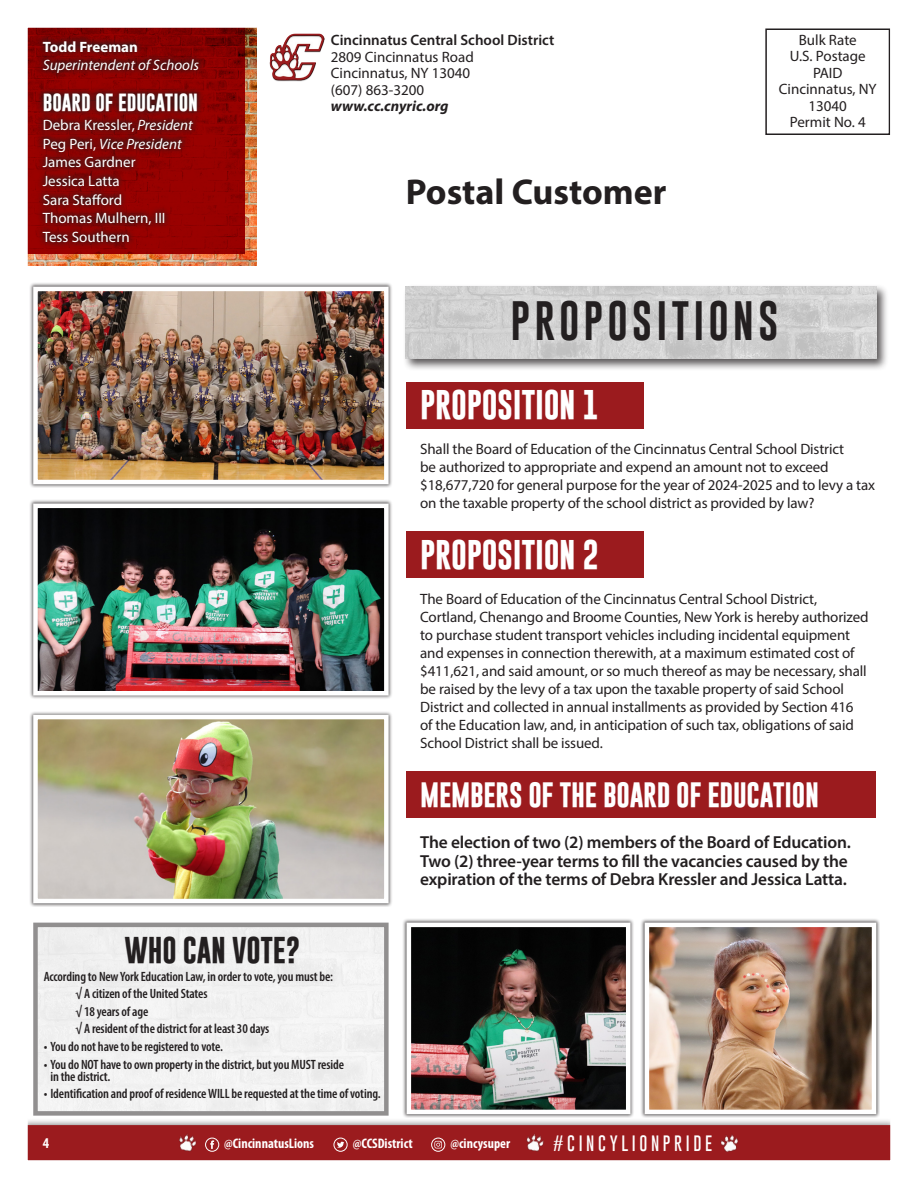
<style>
.page{position:relative;width:918px;height:1188px;background:#fff}
.page>*{position:absolute;margin:0;border:0;box-sizing:border-box;transform-origin:0 0}
.t1{font:40.5px "Gobold";letter-spacing:.1em;color:#231f20}
.t2{font:700 36px "Myriad Pro";color:#231f20}
.t3{font:700 30px "Gobold";letter-spacing:-.01em;color:#fff}
.t4{font:700 27px "Gobold";letter-spacing:-.01em;color:#231f20}
.t5{font:700 25.5px "Gobold";letter-spacing:-.01em;color:#fff}
.t6{font:700 18px "Gobold";color:#fff}
.t7{font:600 17.4px/18.8px "Myriad Pro";letter-spacing:-.01em;color:#231f20}
.t8{font:100 16.2px "Gobold";letter-spacing:.225em;color:#fff}
.t9{font:15px/18px "Myriad Pro";letter-spacing:-.01em;color:#231f20}
.t10{font:15px/18.6px "Myriad Pro";color:#fff}
.t11{font:600 15px "Myriad Pro";color:#231f20}
.t12{font:italic 15px "Myriad Pro";color:#fff}
.t13{font:italic 700 15px "Myriad Pro";color:#231f20}
.t14{font:700 15px "Myriad Pro";color:#fff}
.t15{font:700 condensed 15px "Myriad Pro";color:#fff}
.t16{font:700 condensed 13.95px "Myriad Pro";color:#fff}
.t17{font:600 condensed 13.5px/12px "Myriad Pro";letter-spacing:-.01em;color:#231f20}
.s1{font-style:italic}
</style>
<div class="page">
<img style="left:27px;top:27px;width:864px;height:1134px">
<p class="t14" style="left:43px;top:37px;width:97px">Todd Freeman</p>
<p class="t12" style="left:43px;top:56px;width:158px">Superintendent of Schools</p>
<p class="t6" style="left:43px;top:91px;width:157px">BOARD OF EDUCATION</p>
<p class="t10" style="left:43px;top:115px;width:152px">Debra Kressler, <span class="s1">President<br></span>Peg Peri, <span class="s1">Vice President<br></span>James Gardner<br>Jessica Latta<br>Sara Stafford<br>Thomas Mulhern, III<br>Tess Southern</p>
<p class="t11" style="left:331px;top:31px;width:225px">Cincinnatus Central School District</p>
<p class="t9" style="left:331px;top:48px;width:144px;line-height:16.5px">2809 Cincinnatus Road<br>Cincinnatus, NY 13040 (607) 863-3200</p>
<p class="t13" style="left:331px;top:97px;width:119px">www.cc.cnyric.org</p>
<h2 class="t2" style="left:406px;top:168px;width:262px">Postal Customer</h2>
<p class="t9" style="left:779px;top:31px;width:99px;line-height:16.5px;text-align:center">Bulk Rate<br>U.S. Postage<br>PAID<br>Cincinnatus, NY<br>13040<br>Permit No. 4</p>
<p class="t1" style="left:511px;top:295px;width:269px">PROPOSITIONS</p>
<p class="t3" style="left:420px;top:385px;width:180px">PROPOSITION 1</p>
<p class="t9" style="left:420px;top:440px;width:456px">Shall the Board of Education of the Cincinnatus Central School District<br>be authorized to appropriate and expend an amount not to exceed $18,677,720 for general purpose for the year of 2024-2025 and to levy a tax on the taxable property of the school district as provided by law?</p>
<p class="t3" style="left:420px;top:535px;width:180px">PROPOSITION 2</p>
<p class="t9" style="left:420px;top:590px;width:450px">The Board of Education of the Cincinnatus Central School District, Cortland, Chenango and Broome Counties, New York is hereby authorized to purchase student transport vehicles including incidental equipment and expenses in connection therewith, at a maximum estimated cost of $411,621, and said amount, or so much thereof as may be necessary, shall be raised by the levy of a tax upon the taxable property of said School District and collected in annual installments as provided by Section 416 of the Education law, and, in anticipation of such tax, obligations of said School District shall be issued.</p>
<p class="t5" style="left:420px;top:778px;width:400px">MEMBERS OF THE BOARD OF EDUCATION</p>
<p class="t7" style="left:420px;top:832px;width:432px">The election of two (2) members of the Board of Education.<br>Two (2) three-year terms to fill the vacancies caused by the expiration of the terms of Debra Kressler and Jessica Latta.</p>
<p class="t4" style="left:125px;top:932px;width:177px">WHO CAN VOTE?</p>
<p class="t17" style="left:44px;top:970px;width:291px">According to New York Education Law, in order to vote, you must be:</p>
<p class="t17" style="left:75px;top:987px;width:134px">√ A citizen of the United States</p>
<p class="t17" style="left:75px;top:1005px;width:75px">√ 18 years of age</p>
<p class="t17" style="left:75px;top:1023px;width:196px">√ A resident of the district for at least 30 days</p>
<p class="t17" style="left:44px;top:1040px;width:181px">• You do not have to be registered to vote.</p>
<p class="t17" style="left:50px;top:1058px;width:295px;text-indent:-7px">• You do NOT have to own property in the district, but you MUST reside in the district.</p>
<p class="t17" style="left:44px;top:1088px;width:338px">• Identification and proof of residence WILL be requested at the time of voting.</p>
<p class="t15" style="left:43px;top:1133px;width:8px">4</p>
<p class="t16" style="left:224px;top:1135px;width:92px">@CincinnatusLions</p>
<p class="t16" style="left:353px;top:1135px;width:62px">@CCSDistrict</p>
<p class="t16" style="left:450px;top:1135px;width:61px">@cincysuper</p>
<p class="t8" style="left:553px;top:1133px;width:161px">#CINCYLIONPRIDE</p>
</div>
